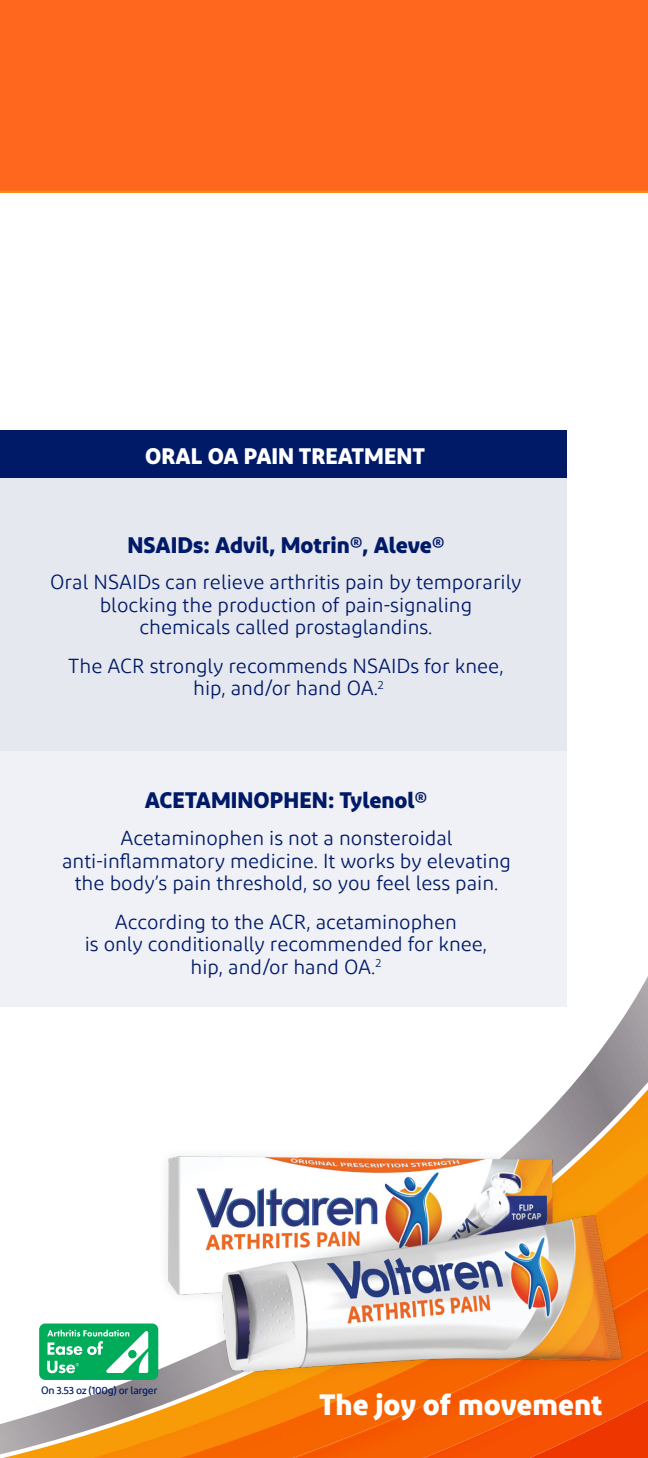
<style>
.page{position:relative;width:648px;height:1458px;background:#fff}
.page>*{position:absolute;margin:0;border:0;box-sizing:border-box;transform-origin:0 0}
.t1{font:700 29.47px "Diodrum Voltaren";color:#fff}
.t2{font:700 22.5px "Diodrum Voltaren";color:#001a68}
.t3{font:700 22.5px "Diodrum Voltaren";color:#fff}
.t4{font:20.25px/22.5px "Diodrum Voltaren";color:#001a68;text-align:center}
.t5{font:500 10.58px "Diodrum Voltaren";letter-spacing:-.03em;color:#001a68}
</style>
<div class="page">
<svg style="left:0;top:976px;width:648px;height:482px"></svg>
<img style="left:145px;top:1138px;width:486px;height:250px">
<div style="left:39px;top:1324px;width:119px;height:56px;background:#00ac59;border-radius:6px"></div>
<svg style="left:47px;top:1330px;width:101px;height:43px"></svg>
<div style="left:0;top:431px;width:567px;height:49px;background:#001a68"></div>
<div style="left:0;top:750px;width:567px;height:256px;background:#f0f1f6"></div>
<div style="left:0;top:0;width:648px;height:193px;background:#ff671f"></div>
<div style="left:0;top:479px;width:567px;height:272px;background:#e6e8f0"></div>
<p class="t3" style="left:145px;top:441px;width:281px">ORAL OA PAIN TREATMENT</p>
<p class="t2" style="left:127px;top:530px;width:318px">NSAIDs: Advil, Motrin®, Aleve®</p>
<p class="t4" style="left:50px;top:571px;width:473px">Oral NSAIDs can relieve arthritis pain by temporarily blocking the production of pain-signaling<br>chemicals called prostaglandins.</p>
<p class="t4" style="left:68px;top:654px;width:437px">The ACR strongly recommends NSAIDs for knee, hip, and/or hand OA.<sup>2</sup></p>
<p class="t2" style="left:145px;top:786px;width:284px">ACETAMINOPHEN: Tylenol®</p>
<p class="t4" style="left:62px;top:827px;width:450px">Acetaminophen is not a nonsteroidal anti-inflammatory medicine. It works by elevating the body’s pain threshold, so you feel less pain.</p>
<p class="t4" style="left:85px;top:910px;width:404px">According to the ACR, acetaminophen<br>is only conditionally recommended for knee, hip, and/or hand OA.<sup>2</sup></p>
<p class="t5" style="left:41px;top:1384px;width:118px">On 3.53 oz (100g) or larger</p>
<h1 class="t1" style="left:319px;top:1386px;width:285px">The joy of movement</h1>
</div>
